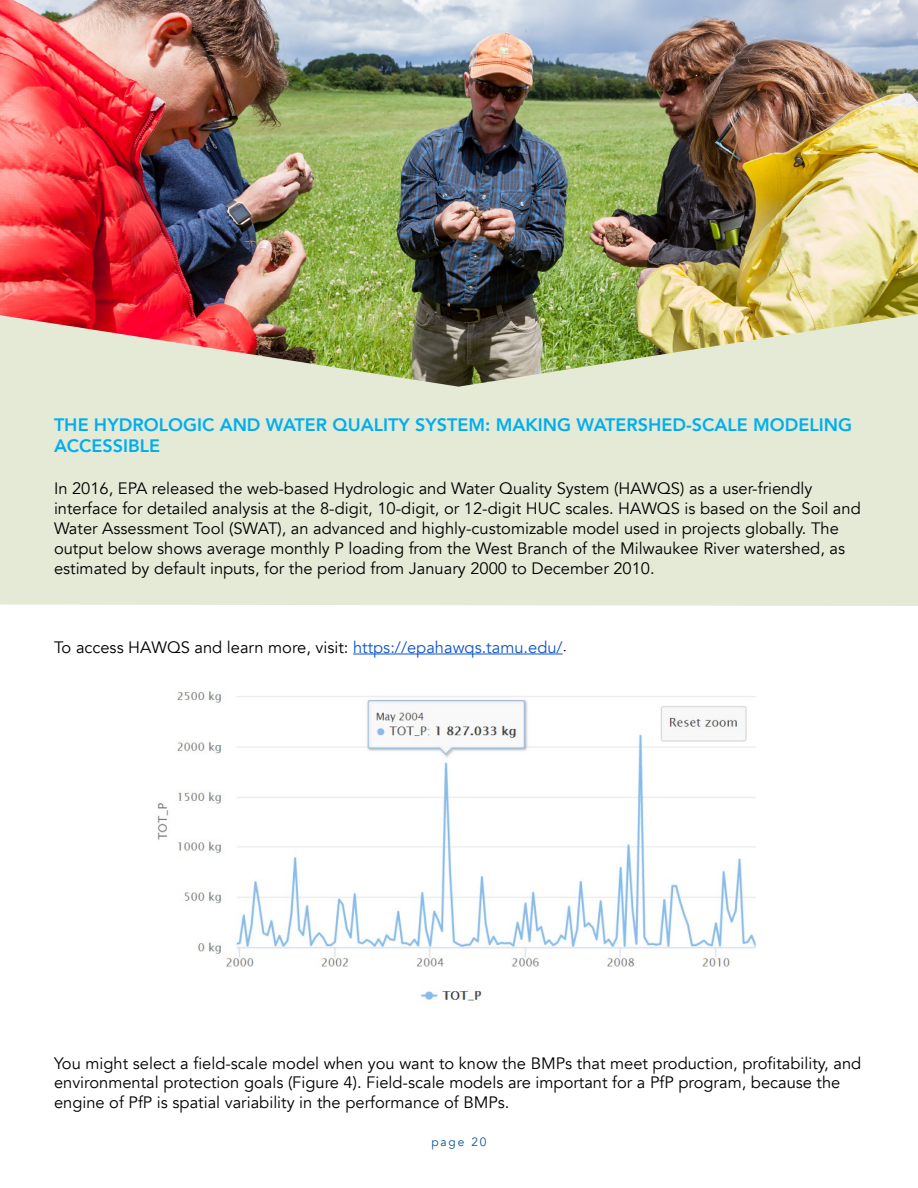
<style>
.page{position:relative;width:918px;height:1188px;background:#fff}
.page>*{position:absolute;margin:0;border:0;box-sizing:border-box;transform-origin:0 0}
.t1{font:800 18px/21.6px "Avenir";color:#00aeef}
.t2{font:16.5px/19.8px "Avenir";color:#000}
.t3{font:12px "Avenir";letter-spacing:.15em;color:#0b5394}
.s1{color:#15c}
.s2{font-family:"Times New Roman"}
</style>
<div class="page">
<div style="left:0;top:387px;width:918px;height:219px;background:#e4ead6"></div>
<hr style="left:353px;top:654px;width:210px;height:1px;background:#15c">
<img style="left:0;top:0;width:918px;height:387px">
<img style="left:157px;top:691px;width:599px;height:310px">
<p class="t1" style="left:54px;top:414px;width:800px">THE HYDROLOGIC AND WATER QUALITY SYSTEM: MAKING WATERSHED-SCALE MODELING<br>ACCESSIBLE</p>
<p class="t2" style="left:54px;top:479px;width:808px">In 2016, EPA released the web-based Hydrologic and Water Quality System (HAWQS) as a user-friendly interface for detailed analysis at the 8-digit, 10-digit, or 12-digit HUC scales. HAWQS is based on the Soil and Water Assessment Tool (SWAT), an advanced and highly-customizable model used in projects globally. The output below shows average monthly P loading from the West Branch of the Milwaukee River watershed, as estimated by default inputs, for the period from January 2000 to December 2010.</p>
<p class="t2" style="left:54px;top:637px;width:514px">To access HAWQS and learn more, visit: <span class="s1">https://epahawqs.tamu.edu/</span><span class="s2">.</span></p>
<p class="t2" style="left:54px;top:1053px;width:809px">You might select a field-scale model when you want to know the BMPs that meet production, profitability, and environmental protection goals (Figure 4). Field-scale models are important for a PfP program, because the engine of PfP is spatial variability in the performance of BMPs.</p>
<p class="t3" style="left:431px;top:1135px;width:57px">page 20</p>
</div>
